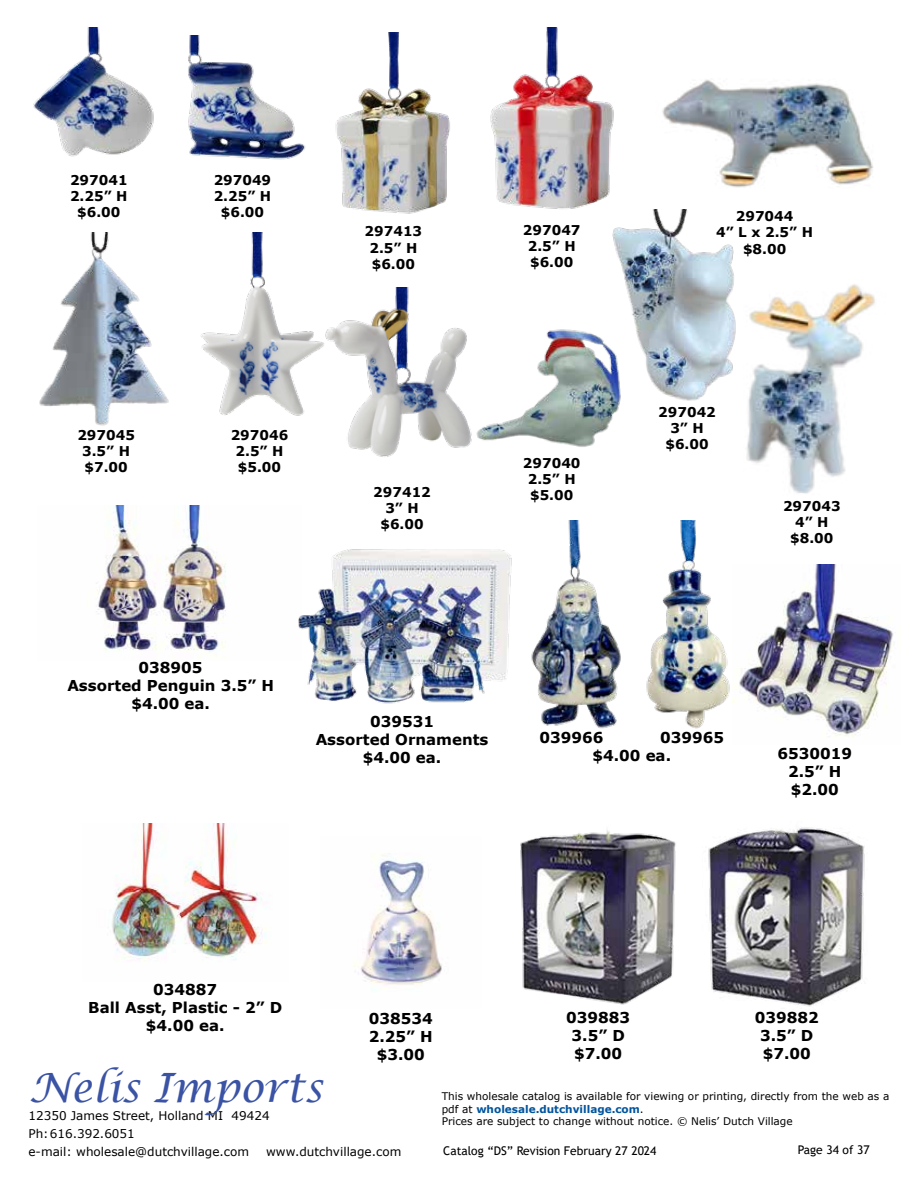
<style>
.page{position:relative;width:918px;height:1188px;background:#fff}
.page>*{position:absolute;margin:0;border:0;box-sizing:border-box;transform-origin:0 0}
.t1{font:italic 40.5px "Lucida Calligraphy";color:#3a53a4}
.t2{font:700 15px/18px "Verdana";color:#000;text-align:center}
.t3{font:700 13.5px/16.2px "Verdana";color:#000;text-align:center}
.t4{font:12px/18px "Verdana";color:#000}
.t5{font:12px "Trebuchet MS";color:#000}
.t6{font:10.5px/12.6px "Verdana";color:#000}
.s1{font-weight:700;color:#00549e}
</style>
<div class="page">
<img style="left:481px;top:329px;width:138px;height:118px">
<img style="left:33px;top:27px;width:121px;height:130px">
<img style="left:608px;top:209px;width:126px;height:200px">
<img style="left:733px;top:280px;width:142px;height:214px">
<img style="left:656px;top:79px;width:217px;height:134px">
<img style="left:39px;top:232px;width:130px;height:194px">
<img style="left:201px;top:232px;width:122px;height:184px">
<img style="left:490px;top:27px;width:141px;height:190px">
<img style="left:188px;top:35px;width:118px;height:125px">
<img style="left:323px;top:288px;width:158px;height:169px">
<img style="left:335px;top:33px;width:115px;height:181px">
<img style="left:96px;top:505px;width:130px;height:153px">
<img style="left:298px;top:549px;width:214px;height:155px">
<img style="left:531px;top:520px;width:202px;height:209px">
<img style="left:708px;top:827px;width:157px;height:180px">
<img style="left:520px;top:829px;width:156px;height:176px">
<img style="left:733px;top:565px;width:160px;height:172px">
<img style="left:112px;top:823px;width:155px;height:138px">
<img style="left:354px;top:854px;width:88px;height:137px">
<p class="t3" style="left:70px;top:171px;width:59px">297041<br>2.25” H $6.00</p>
<p class="t3" style="left:214px;top:171px;width:59px">297049<br>2.25” H $6.00</p>
<p class="t3" style="left:365px;top:223px;width:59px">297413<br>2.5” H $6.00</p>
<p class="t3" style="left:523px;top:221px;width:59px">297047<br>2.5” H $6.00</p>
<p class="t3" style="left:716px;top:208px;width:98px">297044<br>4” L x 2.5” H $8.00</p>
<p class="t3" style="left:77px;top:426px;width:59px">297045<br>3.5” H $7.00</p>
<p class="t3" style="left:231px;top:426px;width:59px">297046<br>2.5” H $5.00</p>
<p class="t3" style="left:373px;top:483px;width:59px">297412<br>3” H $6.00</p>
<p class="t3" style="left:523px;top:454px;width:59px">297040<br>2.5” H $5.00</p>
<p class="t3" style="left:658px;top:403px;width:59px">297042<br>3” H $6.00</p>
<p class="t2" style="left:67px;top:658px;width:208px">038905<br>Assorted Penguin 3.5” H $4.00 ea.</p>
<p class="t2" style="left:316px;top:712px;width:174px">039531<br>Assorted Ornaments $4.00 ea.</p>
<p class="t2" style="left:540px;top:728px;width:65px">039966</p>
<p class="t2" style="left:592px;top:728px;width:133px;text-align:left;text-indent:68px">039965 $4.00 ea.</p>
<p class="t3" style="left:783px;top:497px;width:59px">297043<br>4” H $8.00</p>
<p class="t2" style="left:777px;top:744px;width:76px">6530019<br>2.5” H $2.00</p>
<p class="t2" style="left:88px;top:980px;width:195px">034887<br>Ball Asst, Plastic - 2” D $4.00 ea.</p>
<p class="t2" style="left:369px;top:1009px;width:65px">038534<br>2.25” H $3.00</p>
<p class="t2" style="left:566px;top:1008px;width:65px">039883<br>3.5” D $7.00</p>
<p class="t2" style="left:755px;top:1008px;width:65px">039882<br>3.5” D $7.00</p>
<h1 class="t1" style="left:29px;top:1063px;width:295px">Nelis Imports</h1>
<p class="t4" style="left:28px;top:1106px;width:243px">12350 James Street, Holland MI 49424<br>Ph:616.392.6051<br>e-mail: wholesale@dutchvillage.com</p>
<p class="t4" style="left:266px;top:1142px;width:137px">www.dutchvillage.com</p>
<p class="t6" style="left:442px;top:1090px;width:449px">This wholesale catalog is available for viewing or printing, directly from the web as a pdf at <span class="s1">wholesale.dutchvillage.com</span>.<br>Prices are subject to change without notice. © Nelis’ Dutch Village</p>
<p class="t5" style="left:443px;top:1143px;width:215px">Catalog “DS” Revision February 27 2024</p>
<p class="t5" style="left:798px;top:1142px;width:73px">Page 34 of 37</p>
</div>
